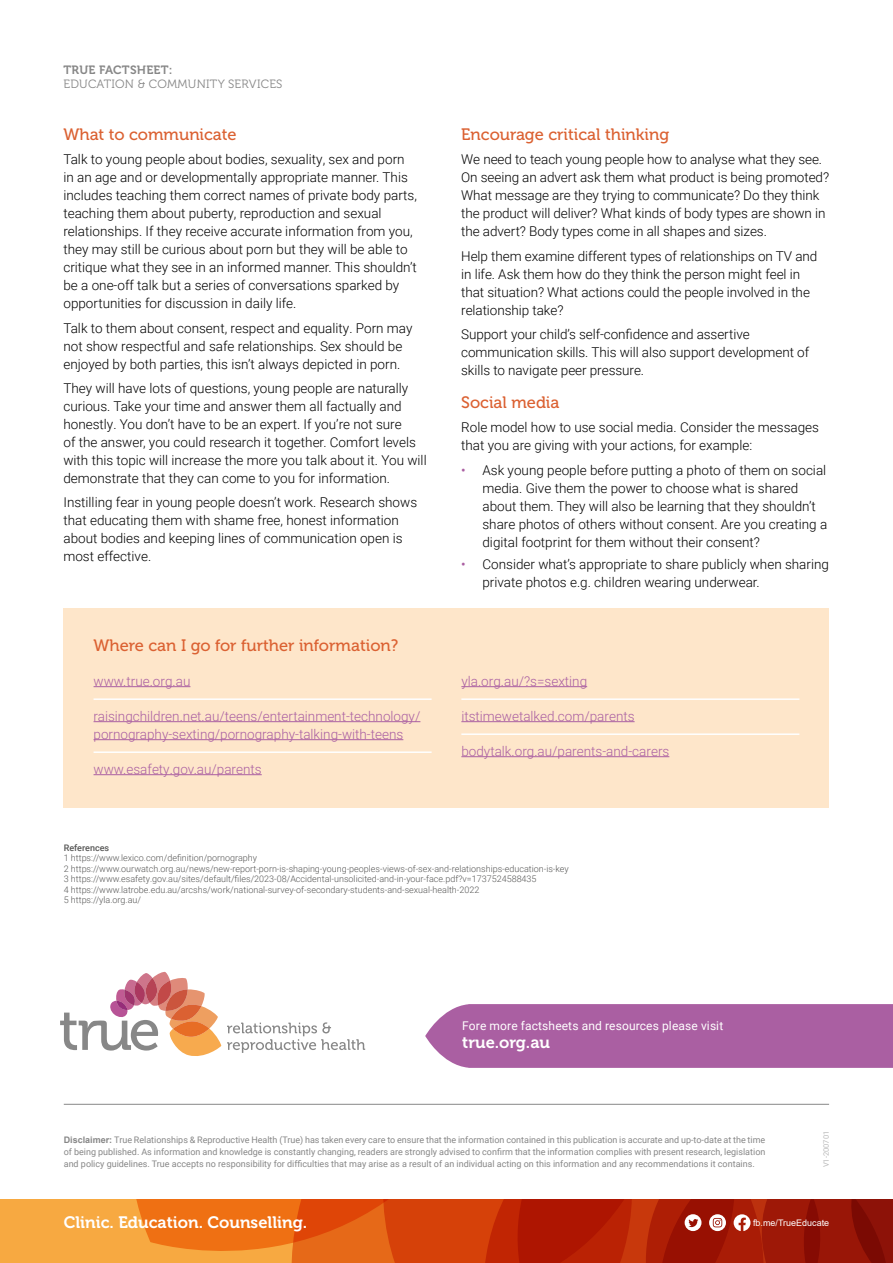
<style>
.page{position:relative;width:893px;height:1263px;background:#fff}
.page>*{position:absolute;margin:0;border:0;box-sizing:border-box;transform-origin:0 0}
.t1{font:16.5px "Museo 500";color:#db6132}
.t2{font:16.5px "Museo 700";color:#fff}
.t3{font:16.5px "Museo 300";color:#fff}
.t4{font:300 13.5px/18px "Roboto";color:#000}
.t5{font:300 13.5px/18px "Roboto";color:#aa5fa2}
.t6{font:12px "Roboto";letter-spacing:.01em;color:#fff}
.t7{font:12px "Museo 300";letter-spacing:.02em;color:#878787}
.t8{font:12px "Museo 700";letter-spacing:.02em;color:#878787}
.t9{font:9px/12px "Roboto";color:#878787;text-align:justify}
.t10{font:300 9px/10.5px "Roboto";color:#575756}
.t11{font:9px "Arial";color:#fff}
.t12{font:500 9px "Roboto";color:#575756}
.t13{font:7.5px "Roboto";color:#bababa}
.s1{font-weight:400;color:#aa5fa2}
.s2{font-family:"Arial";font-weight:700}
.s3{font-family:"Museo 500"}
.s4{font-family:"Museo 700"}
</style>
<div class="page">
<div style="left:0;top:1199px;width:893px;height:64px;background:#f7a941"></div>
<hr style="left:64px;top:1104px;width:765px;height:1px;background:#878787">
<svg style="left:60px;top:972px;width:161px;height:84px"></svg>
<svg style="left:227px;top:1022px;width:138px;height:31px"></svg>
<svg style="left:136px;top:1199px;width:757px;height:64px"></svg>
<div style="left:425px;top:1004px;width:468px;height:64px;background:#aa5fa2"></div>
<div style="left:64px;top:608px;width:765px;height:200px;background:#fee6ca"></div>
<hr style="left:94px;top:698px;width:338px;height:2px;background:#fff">
<hr style="left:94px;top:686px;width:96px;height:1px;background:#aa5fa2">
<hr style="left:94px;top:721px;width:326px;height:1px;background:#aa5fa2">
<hr style="left:94px;top:751px;width:338px;height:2px;background:#fff">
<hr style="left:94px;top:739px;width:309px;height:1px;background:#aa5fa2">
<hr style="left:94px;top:774px;width:168px;height:1px;background:#aa5fa2">
<hr style="left:461px;top:698px;width:338px;height:2px;background:#fff">
<hr style="left:461px;top:686px;width:126px;height:1px;background:#aa5fa2">
<hr style="left:461px;top:733px;width:338px;height:2px;background:#fff">
<hr style="left:461px;top:721px;width:174px;height:1px;background:#aa5fa2">
<hr style="left:461px;top:756px;width:208px;height:1px;background:#aa5fa2">
<p class="t8" style="left:63px;top:63px;width:110px">TRUE FACTSHEET:</p>
<p class="t7" style="left:63px;top:77px;width:221px">EDUCATION &amp; COMMUNITY SERVICES</p>
<p class="t1" style="left:63px;top:125px;width:175px">What to communicate</p>
<p class="t4" style="left:63px;top:150px;width:355px">Talk to young people about bodies, sexuality, sex and porn in an age and or developmentally appropriate manner. This includes teaching them correct names of private body parts, teaching them about puberty, reproduction and sexual relationships. If they receive accurate information from you, they may still be curious about porn but they will be able to critique what they see in an informed manner. This shouldn’t be a one-off talk but a series of conversations sparked by opportunities for discussion in daily life.</p>
<p class="t4" style="left:63px;top:318px;width:351px">Talk to them about consent, respect and equality. Porn may not show respectful and safe relationships. Sex should be enjoyed by both parties, this isn’t always depicted in porn.</p>
<p class="t4" style="left:63px;top:379px;width:365px">They will have lots of questions, young people are naturally curious. Take your time and answer them all factually and honestly. You don’t have to be an expert. If you’re not sure<br>of the answer, you could research it together. Comfort levels with this topic will increase the more you talk about it. You will demonstrate that they can come to you for information.</p>
<p class="t4" style="left:63px;top:493px;width:355px">Instilling fear in young people doesn’t work. Research shows that educating them with shame free, honest information about bodies and keeping lines of communication open is most effective.</p>
<p class="t1" style="left:94px;top:636px;width:306px">Where can I go for further information?</p>
<p class="t5" style="left:94px;top:671px;width:98px">www.true.org.au</p>
<p class="t5" style="left:94px;top:706px;width:328px">raisingchildren.net.au/teens/entertainment-technology/ pornography-sexting/pornography-talking-with-teens</p>
<p class="t5" style="left:94px;top:759px;width:170px">www.esafety.gov.au/parents</p>
<p class="t1" style="left:461px;top:125px;width:209px">Encourage critical thinking</p>
<p class="t4" style="left:461px;top:150px;width:369px">We need to teach young people how to analyse what they see.<br>On seeing an advert ask them what product is being promoted?<br>What message are they trying to communicate? Do they think the product will deliver? What kinds of body types are shown in the advert? Body types come in all shapes and sizes.</p>
<p class="t4" style="left:461px;top:246px;width:358px">Help them examine different types of relationships on TV and in life. Ask them how do they think the person might feel in that situation? What actions could the people involved in the relationship take?</p>
<p class="t4" style="left:461px;top:325px;width:350px">Support your child’s self-confidence and assertive communication skills. This will also support development of skills to navigate peer pressure.</p>
<p class="t1" style="left:461px;top:393px;width:100px">Social media</p>
<p class="t4" style="left:461px;top:418px;width:359px">Role model how to use social media. Consider the messages that you are giving with your actions, for example:</p>
<p class="t4" style="left:482px;top:460px;width:346px;text-indent:-21px"><span class="s1">•</span> Ask young people before putting a photo of them on social media. Give them the power to choose what is shared about them. They will also be learning that they shouldn’t share photos of others without consent. Are you creating a digital footprint for them without their consent?</p>
<p class="t4" style="left:482px;top:555px;width:348px;text-indent:-21px"><span class="s1">•</span> Consider what’s appropriate to share publicly when sharing private photos e.g. children wearing underwear.</p>
<p class="t5" style="left:461px;top:671px;width:127px">yla.org.au/?s=sexting</p>
<p class="t5" style="left:461px;top:706px;width:175px">itstimewetalked.com/parents</p>
<p class="t5" style="left:461px;top:741px;width:209px">bodytalk.org.au/parents-and-carers</p>
<p class="t12" style="left:64px;top:841px;width:47px">References</p>
<p class="t10" style="left:64px;top:852px;width:506px">1 https://www.lexico.com/definition/pornography<br>2 https://www.ourwatch.org.au/news/new-report-porn-is-shaping-young-peoples-views-of-sex-and-relationships-education-is-key 3 https://www.esafety.gov.au/sites/default/files/2023-08/Accidental-unsolicited-and-in-your-face.pdf?v=1737524588435<br>4 https://www.latrobe.edu.au/arcshs/work/national-survey-of-secondary-students-and-sexual-health-2022<br>5 https://yla.org.au/</p>
<p class="t6" style="left:462px;top:1017px;width:263px">Fore more factsheets and resources please visit</p>
<p class="t2" style="left:462px;top:1033px;width:89px">true.org.au</p>
<p class="t9" style="left:64px;top:1134px;width:703px"><span class="s2">Disclaimer:</span> True Relationships &amp; Reproductive Health (True) has taken every care to ensure that the information contained in this publication is accurate and up-to-date at the time of being published. As information and knowledge is constantly changing, readers are strongly advised to confirm that the information complies with present research, legislation and policy guidelines. True accepts no responsibility for difficulties that may arise as a result of an individual acting on this information and any recommendations it contains.</p>
<p class="t13" style="left:821px;top:1167px;width:38px;rotate:-90deg">V1-200701</p>
<p class="t3" style="left:96px;top:1213px;width:236px"><span class="s3">Clinic.</span> <span class="s4">Education.</span> Counselling.</p>
<p class="t2" style="left:733px;top:1213px;width:93px">True.org.au</p>
<p class="t2" style="left:64px;top:1213px;width:245px">Clinic. Education. Counselling.</p>
<p class="t11" style="left:753px;top:1216px;width:78px">fb.me/TrueEducate</p>
</div>
